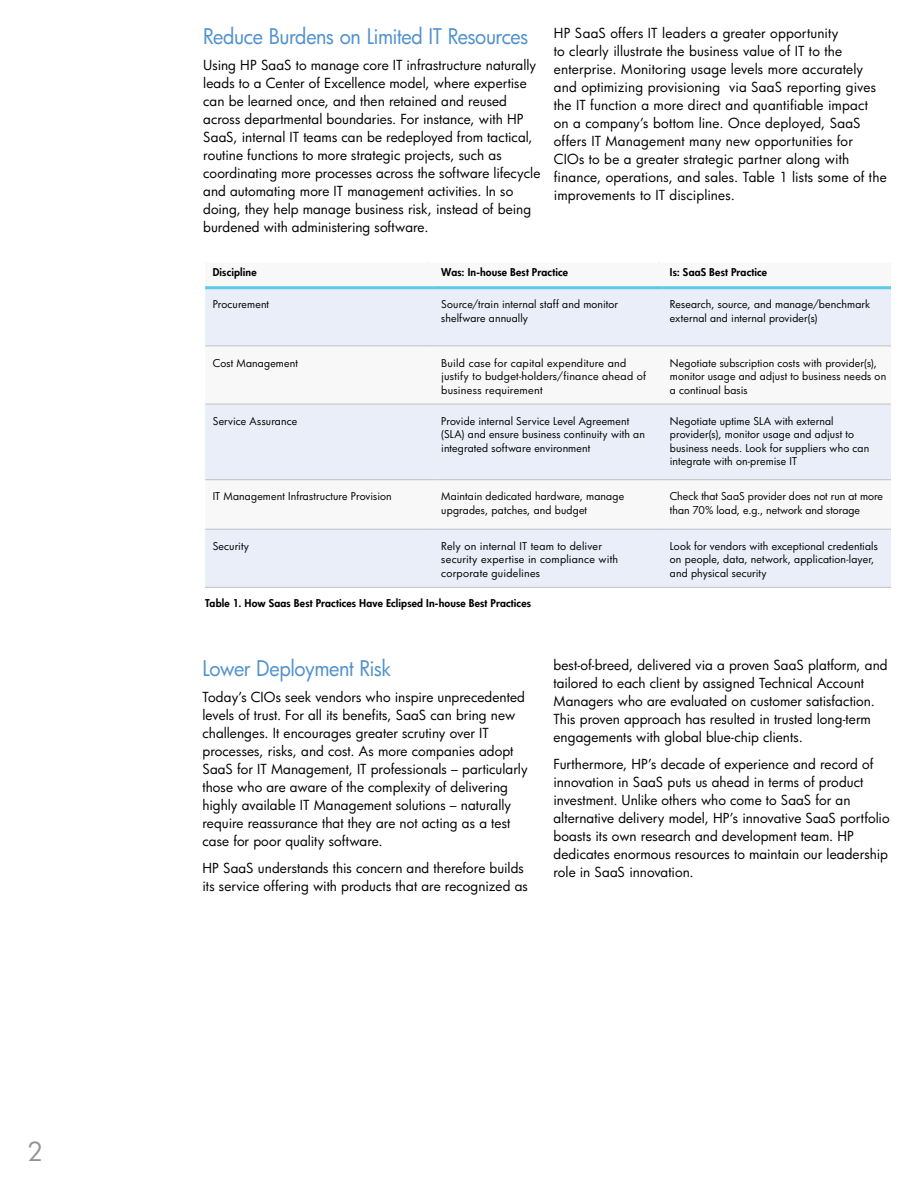
<style>
.page{position:relative;width:918px;height:1188px;background:#fff}
.page>*{position:absolute;margin:0;border:0;box-sizing:border-box;transform-origin:0 0}
.t1{font:25.5px "HP Futura";color:#919396}
.t2{font:21px "HP Futura";letter-spacing:-.025em;color:#5091cd;scale:.94 1}
.t3{font:13.5px/18px "HP Futura";letter-spacing:.005em;color:#000}
.t4{font:10.5px/13.5px "HP Futura";letter-spacing:.01em;color:#000}
.t5{font:800 10.5px "HP Futura";letter-spacing:.015em;color:#000}
</style>
<div class="page">
<svg style="left:205px;top:289px;width:686px;height:298px;fill:#e9eef8"></svg>
<hr style="left:205px;top:346px;width:229px;height:1px;background:#bec0c2">
<hr style="left:434px;top:346px;width:228px;height:1px;background:#bec0c2">
<hr style="left:662px;top:346px;width:229px;height:1px;background:#bec0c2">
<hr style="left:205px;top:404px;width:229px;height:1px;background:#bec0c2">
<hr style="left:434px;top:404px;width:228px;height:1px;background:#bec0c2">
<hr style="left:662px;top:404px;width:229px;height:1px;background:#bec0c2">
<hr style="left:205px;top:479px;width:229px;height:1px;background:#bec0c2">
<hr style="left:434px;top:479px;width:228px;height:1px;background:#bec0c2">
<hr style="left:662px;top:479px;width:229px;height:1px;background:#bec0c2">
<hr style="left:205px;top:529px;width:229px;height:1px;background:#bec0c2">
<hr style="left:434px;top:529px;width:228px;height:1px;background:#bec0c2">
<hr style="left:662px;top:529px;width:229px;height:1px;background:#bec0c2">
<hr style="left:205px;top:587px;width:229px;height:1px;background:#bec0c2">
<hr style="left:434px;top:587px;width:228px;height:1px;background:#bec0c2">
<hr style="left:662px;top:587px;width:229px;height:1px;background:#bec0c2">
<hr style="left:205px;top:286px;width:229px;height:3px;background:#59c9e6">
<hr style="left:434px;top:286px;width:228px;height:3px;background:#59c9e6">
<hr style="left:662px;top:286px;width:229px;height:3px;background:#59c9e6">
<h1 class="t1" style="left:27px;top:1134px;width:17px">2</h1>
<h2 class="t2" style="left:203px;top:22px;width:347px">Reduce Burdens on Limited IT Resources</h2>
<p class="t3" style="left:203px;top:56px;width:339px">Using HP SaaS to manage core IT infrastructure naturally leads to a Center of Excellence model, where expertise can be learned once, and then retained and reused across departmental boundaries. For instance, with HP SaaS, internal IT teams can be redeployed from tactical, routine functions to more strategic projects, such as coordinating more processes across the software lifecycle and automating more IT management activities. In so doing, they help manage business risk, instead of being burdened with administering software.</p>
<p class="t3" style="left:554px;top:24px;width:334px">HP SaaS offers IT leaders a greater opportunity<br>to clearly illustrate the business value of IT to the enterprise. Monitoring usage levels more accurately and optimizing provisioning via SaaS reporting gives the IT function a more direct and quantifiable impact<br>on a company’s bottom line. Once deployed, SaaS offers IT Management many new opportunities for CIOs to be a greater strategic partner along with finance, operations, and sales. Table 1 lists some of the improvements to IT disciplines.</p>
<p class="t5" style="left:213px;top:265px;width:46px">Discipline</p>
<p class="t5" style="left:441px;top:265px;width:128px">Was: In-house Best Practice</p>
<p class="t5" style="left:670px;top:265px;width:99px">Is: SaaS Best Practice</p>
<p class="t4" style="left:213px;top:298px;width:58px">Procurement</p>
<p class="t4" style="left:441px;top:298px;width:178px">Source/train internal staff and monitor shelfware annually</p>
<p class="t4" style="left:670px;top:298px;width:202px">Research, source, and manage/benchmark external and internal provider(s)</p>
<p class="t4" style="left:213px;top:356px;width:87px">Cost Management</p>
<p class="t4" style="left:441px;top:356px;width:206px">Build case for capital expenditure and justify to budget-holders/finance ahead of business requirement</p>
<p class="t4" style="left:670px;top:356px;width:218px">Negotiate subscription costs with provider(s), monitor usage and adjust to business needs on a continual basis</p>
<p class="t4" style="left:213px;top:414px;width:86px">Service Assurance</p>
<p class="t4" style="left:441px;top:414px;width:205px">Provide internal Service Level Agreement (SLA) and ensure business continuity with an integrated software environment</p>
<p class="t4" style="left:670px;top:414px;width:201px">Negotiate uptime SLA with external provider(s), monitor usage and adjust to business needs. Look for suppliers who can integrate with on-premise IT</p>
<p class="t4" style="left:213px;top:490px;width:181px">IT Management Infrastructure Provision</p>
<p class="t4" style="left:441px;top:490px;width:184px">Maintain dedicated hardware, manage upgrades, patches, and budget</p>
<p class="t4" style="left:670px;top:490px;width:215px">Check that SaaS provider does not run at more than 70% load, e.g., network and storage</p>
<p class="t4" style="left:213px;top:539px;width:38px">Security</p>
<p class="t4" style="left:441px;top:539px;width:178px">Rely on internal IT team to deliver security expertise in compliance with corporate guidelines</p>
<p class="t4" style="left:670px;top:539px;width:209px">Look for vendors with exceptional credentials on people, data, network, application-layer, and physical security</p>
<p class="t5" style="left:205px;top:596px;width:327px">Table 1. How Saas Best Practices Have Eclipsed In-house Best Practices</p>
<h2 class="t2" style="left:202px;top:654px;width:202px">Lower Deployment Risk</h2>
<p class="t3" style="left:202px;top:687px;width:327px">Today’s CIOs seek vendors who inspire unprecedented levels of trust. For all its benefits, SaaS can bring new challenges. It encourages greater scrutiny over IT processes, risks, and cost. As more companies adopt SaaS for IT Management, IT professionals – particularly those who are aware of the complexity of delivering highly available IT Management solutions – naturally require reassurance that they are not acting as a test case for poor quality software.</p>
<p class="t3" style="left:202px;top:858px;width:327px">HP SaaS understands this concern and therefore builds its service offering with products that are recognized as</p>
<p class="t3" style="left:554px;top:656px;width:336px">best-of-breed, delivered via a proven SaaS platform, and tailored to each client by assigned Technical Account Managers who are evaluated on customer satisfaction.<br>This proven approach has resulted in trusted long-term engagements with global blue-chip clients.</p>
<p class="t3" style="left:554px;top:755px;width:338px">Furthermore, HP’s decade of experience and record of innovation in SaaS puts us ahead in terms of product investment. Unlike others who come to SaaS for an alternative delivery model, HP’s innovative SaaS portfolio boasts its own research and development team. HP dedicates enormous resources to maintain our leadership role in SaaS innovation.</p>
</div>
